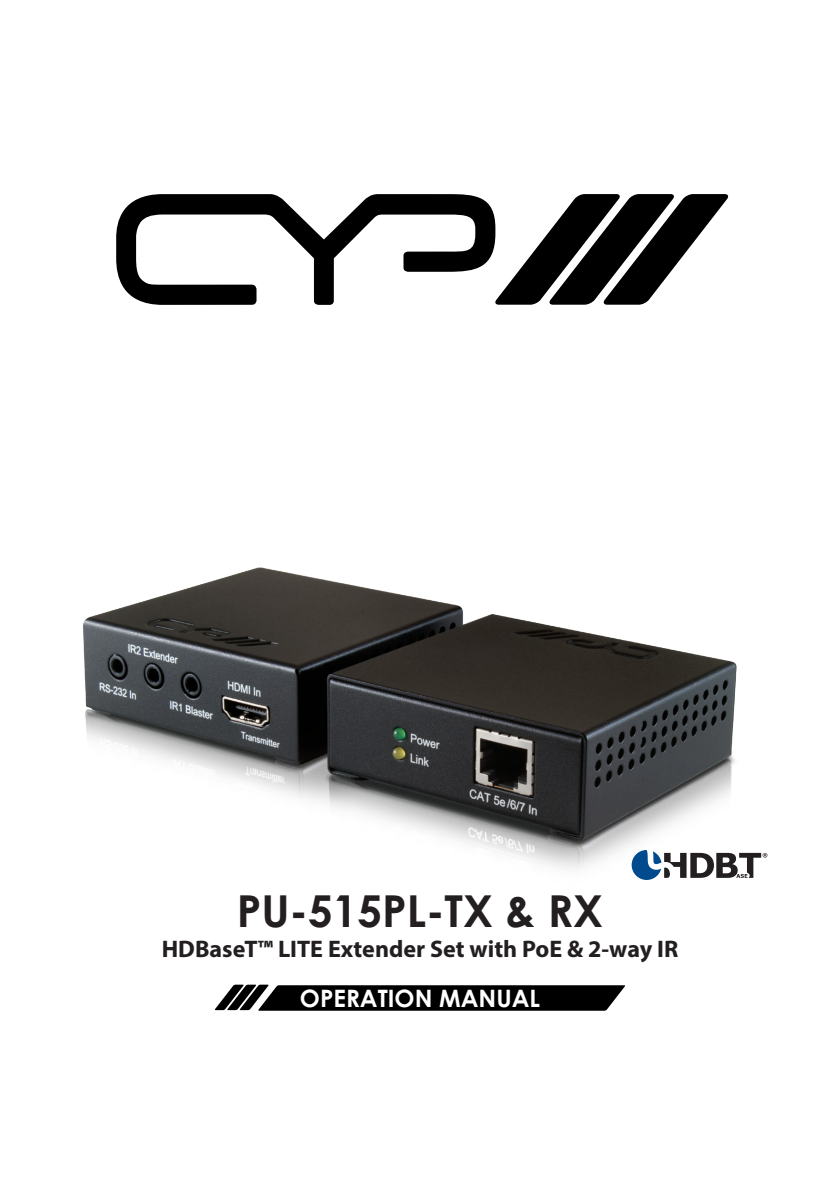
<style>
.page{position:relative;width:840px;height:1191px;background:#fff}
.page>*{position:absolute;margin:0;border:0;box-sizing:border-box;transform-origin:0 0}
.t1{font:700 44px "Century Gothic";color:#231f20}
.t2{font:700 24px "Myriad Pro";color:#231f20}
.t3{font:700 24px "Century Gothic";color:#fff}
</style>
<div class="page">
<img style="left:83px;top:567px;width:685px;height:302px">
<svg style="left:116px;top:194px;width:378px;height:111px"></svg>
<svg style="left:494px;top:194px;width:233px;height:111px"></svg>
<svg style="left:215px;top:984px;width:409px;height:26px;background:#1d1d1d"></svg>
<svg style="left:631px;top:850px;width:136px;height:30px"></svg>
<h1 class="t1" style="left:236px;top:878px;width:368px">PU-515PL-TX &amp; RX</h1>
<p class="t2" style="left:162px;top:933px;width:517px">HDBaseT™ LITE Extender Set with PoE &amp; 2-way IR</p>
<p class="t3" style="left:300px;top:980px;width:241px">OPERATION MANUAL</p>
</div>
